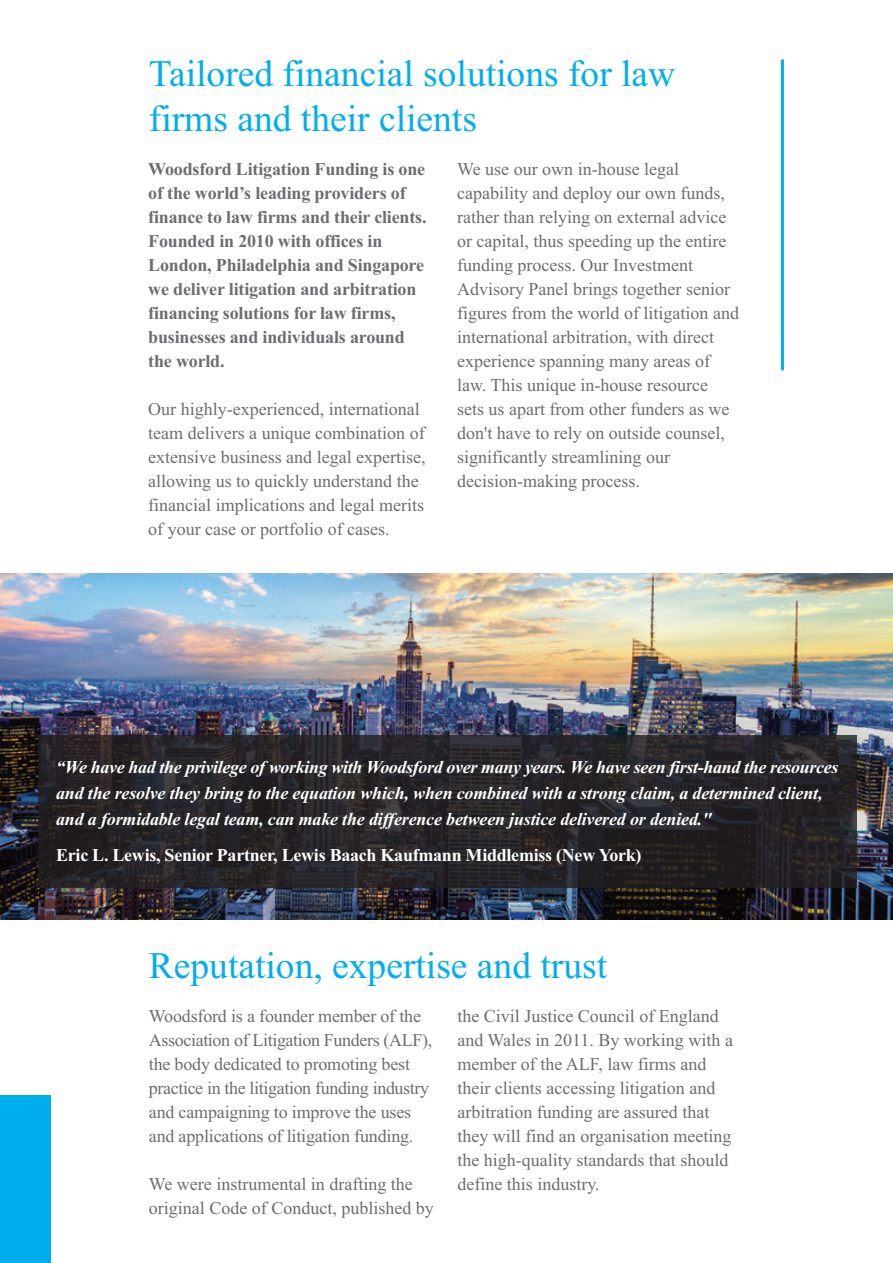
<style>
.page{position:relative;width:893px;height:1263px;background:#fff}
.page>*{position:absolute;margin:0;border:0;box-sizing:border-box;transform-origin:0 0}
.t1{font:37.5px/45px "Times New Roman";color:#00aeef}
.t2{font:18px/24px "Times New Roman";color:#6c6d70}
.t3{font:italic 700 18px/26.2px "Times New Roman";letter-spacing:-.01em;color:#fff}
.t4{font:700 18px/24px "Times New Roman";letter-spacing:-.01em;color:#6c6d70}
.t5{font:700 18px "Times New Roman";letter-spacing:-.015em;color:#fff}
</style>
<div class="page">
<hr style="left:781px;top:60px;width:3px;height:310px;background:#00aeef">
<div style="left:0;top:1095px;width:51px;height:168px;background:#00aeef"></div>
<img style="left:0;top:573px;width:893px;height:347px">
<div style="left:39px;top:735px;width:818px;height:152px;background:#231f20;opacity:.8"></div>
<h1 class="t1" style="left:149px;top:51px;width:528px">Tailored financial solutions for law firms and their clients</h1>
<p class="t4" style="left:148px;top:157px;width:280px">Woodsford Litigation Funding is one of the world’s leading providers of finance to law firms and their clients.<br>Founded in 2010 with offices in London, Philadelphia and Singapore we deliver litigation and arbitration financing solutions for law firms, businesses and individuals around the world.</p>
<p class="t2" style="left:148px;top:397px;width:279px">Our highly-experienced, international team delivers a unique combination of extensive business and legal expertise, allowing us to quickly understand the financial implications and legal merits of your case or portfolio of cases.</p>
<p class="t2" style="left:457px;top:157px;width:283px">We use our own in-house legal capability and deploy our own funds, rather than relying on external advice or capital, thus speeding up the entire funding process. Our Investment Advisory Panel brings together senior figures from the world of litigation and international arbitration, with direct experience spanning many areas of law. This unique in-house resource sets us apart from other funders as we don't have to rely on outside counsel, significantly streamlining our decision-making process.</p>
<p class="t3" style="left:56px;top:753px;width:784px">“We have had the privilege of working with Woodsford over many years. We have seen first-hand the resources and the resolve they bring to the equation which, when combined with a strong claim, a determined client, and a formidable legal team, can make the difference between justice delivered or denied."</p>
<p class="t5" style="left:56px;top:844px;width:587px">Eric L. Lewis, Senior Partner, Lewis Baach Kaufmann Middlemiss (New York)</p>
<h1 class="t1" style="left:149px;top:942px;width:460px">Reputation, expertise and trust</h1>
<p class="t2" style="left:149px;top:1003px;width:285px">Woodsford is a founder member of the Association of Litigation Funders (ALF), the body dedicated to promoting best practice in the litigation funding industry and campaigning to improve the uses and applications of litigation funding.</p>
<p class="t2" style="left:149px;top:1171px;width:286px">We were instrumental in drafting the original Code of Conduct, published by</p>
<p class="t2" style="left:457px;top:1003px;width:277px">the Civil Justice Council of England and Wales in 2011. By working with a member of the ALF, law firms and their clients accessing litigation and arbitration funding are assured that they will find an organisation meeting the high-quality standards that should define this industry.</p>
</div>
